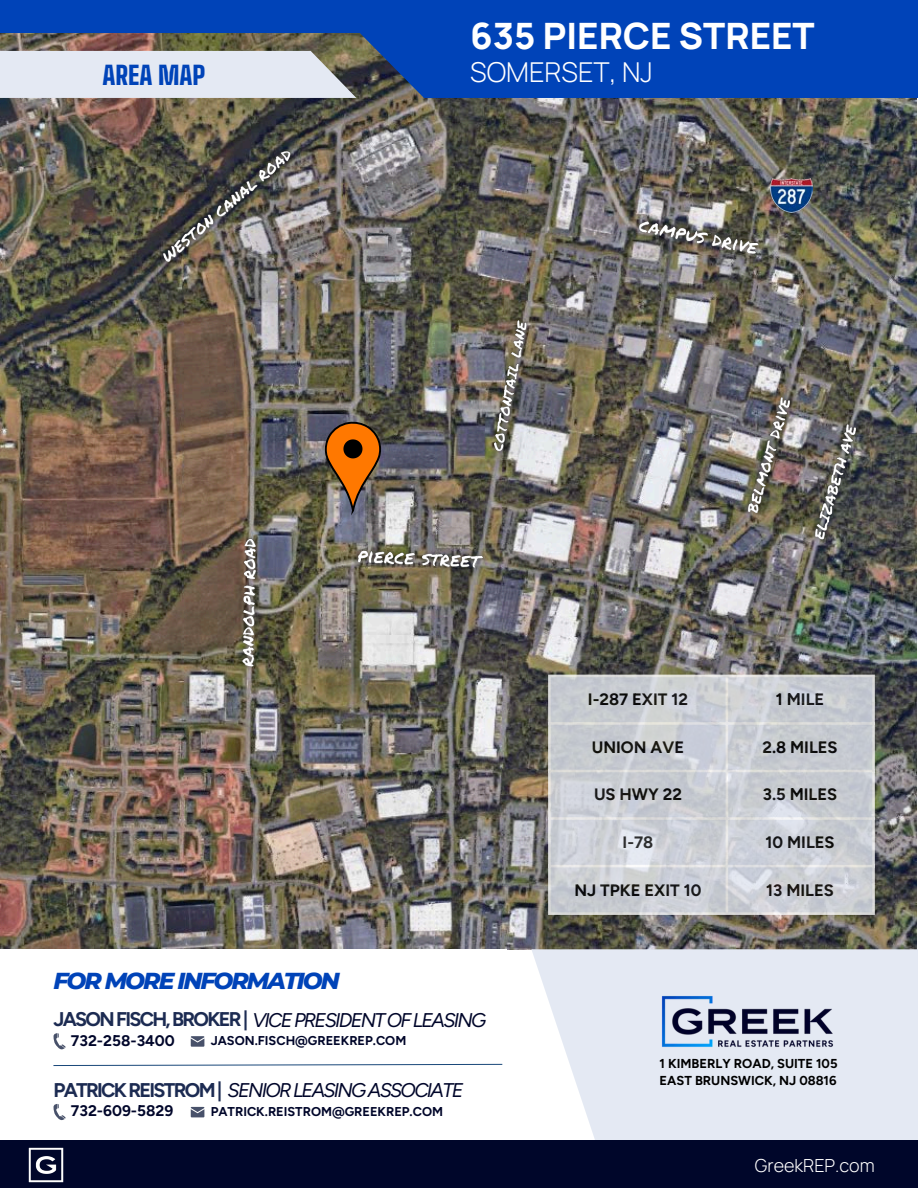
<style>
.page{position:relative;width:918px;height:1188px;background:#fff}
.page>*{position:absolute;margin:0;border:0;box-sizing:border-box;transform-origin:0 0}
.t1{font:800 36.3px "Manrope";color:#fff}
.t2{font:300 27.3px "Manrope";color:#fff}
.t3{font:900 25.35px "Big Shoulders Text";color:#0043b8}
.t4{font:italic 800 23.55px "Montserrat";letter-spacing:-.085em;color:#0043b8}
.t5{font:italic 19.8px "Figtree";letter-spacing:-.085em;color:#00062a}
.t6{font:300 18px "Manrope";color:#fff}
.t7{font:700 16.5px "Figtree";color:#000}
.t8{font:700 15.3px "Figtree";color:#00062a}
.t9{font:700 12.9px "Figtree";color:#000}
.t10{font:700 12.75px "Figtree";color:#00062a}
.s1{font-weight:700;font-style:normal;color:#1c2b52}
</style>
<div class="page">
<img style="left:0;top:98px;width:917px;height:851px">
<svg style="left:531px;top:949px;width:387px;height:192px;background:#e4e9f2"></svg>
<div style="left:0;top:0;width:918px;height:33px;background:#0043b8"></div>
<img style="left:325px;top:421px;width:113px;height:94px">
<svg style="left:0;top:33px;width:918px;height:65px;background:#4d73b5"></svg>
<svg style="left:551px;top:677px;width:321px;height:235px;background:#caced4"></svg>
<hr style="left:548px;top:677px;width:3px;height:235px;background:#fff">
<hr style="left:726px;top:677px;width:2px;height:235px;background:#fff">
<hr style="left:872px;top:677px;width:3px;height:235px;background:#fff">
<hr style="left:548px;top:675px;width:327px;height:2px;background:#fff">
<hr style="left:548px;top:722px;width:327px;height:3px;background:#fff">
<hr style="left:548px;top:770px;width:327px;height:2px;background:#fff">
<hr style="left:548px;top:817px;width:327px;height:3px;background:#fff">
<hr style="left:548px;top:865px;width:327px;height:2px;background:#fff">
<hr style="left:548px;top:912px;width:327px;height:3px;background:#fff">
<svg style="left:53px;top:1033px;width:13px;height:17px"></svg>
<svg style="left:191px;top:1036px;width:13px;height:10px"></svg>
<svg style="left:53px;top:1104px;width:13px;height:16px"></svg>
<svg style="left:191px;top:1107px;width:13px;height:10px"></svg>
<svg style="left:53px;top:1064px;width:450px;height:2px"></svg>
<img style="left:660px;top:993px;width:175px;height:57px">
<img style="left:771px;top:179px;width:42px;height:33px">
<div style="left:0;top:1141px;width:918px;height:47px;background:#00062a"></div>
<img style="left:29px;top:1148px;width:35px;height:34px">
<img style="left:485px;top:312px;width:51px;height:148px">
<img style="left:236px;top:532px;width:29px;height:142px">
<img style="left:151px;top:139px;width:152px;height:134px">
<img style="left:805px;top:415px;width:62px;height:134px">
<img style="left:737px;top:386px;width:65px;height:139px">
<img style="left:348px;top:540px;width:144px;height:39px">
<img style="left:627px;top:208px;width:143px;height:58px">
<p class="t1" style="left:470px;top:10px;width:346px">635 PIERCE STREET</p>
<p class="t3" style="left:102px;top:60px;width:105px">AREA MAP</p>
<p class="t2" style="left:470px;top:53px;width:184px">SOMERSET, NJ</p>
<p class="t4" style="left:53px;top:966px;width:288px">FOR MORE INFORMATION</p>
<h6 class="t5" style="left:53px;top:1008px;width:434px"><span class="s1">JASON FISCH, BROKER |</span> VICE PRESIDENT OF LEASING</h6>
<p class="t8" style="left:71px;top:1031px;width:105px">732-258-3400</p>
<p class="t10" style="left:211px;top:1033px;width:197px">JASON.FISCH@GREEKREP.COM</p>
<p class="t5" style="left:53px;top:1078px;width:411px"><span class="s1">PATRICK REISTROM |</span> SENIOR LEASING ASSOCIATE</p>
<p class="t8" style="left:71px;top:1102px;width:104px">732-609-5829</p>
<p class="t10" style="left:211px;top:1103px;width:234px">PATRICK.REISTROM@GREEKREP.COM</p>
<p class="t7" style="left:588px;top:690px;width:102px">I-287 EXIT 12</p>
<p class="t7" style="left:776px;top:690px;width:50px">1 MILE</p>
<p class="t7" style="left:592px;top:737px;width:94px">UNION AVE</p>
<p class="t7" style="left:762px;top:737px;width:77px">2.8 MILES</p>
<p class="t7" style="left:594px;top:785px;width:89px">US HWY 22</p>
<p class="t7" style="left:763px;top:785px;width:76px">3.5 MILES</p>
<p class="t7" style="left:623px;top:832px;width:32px">I-78</p>
<p class="t7" style="left:766px;top:832px;width:71px">10 MILES</p>
<p class="t7" style="left:575px;top:880px;width:128px">NJ TPKE EXIT 10</p>
<p class="t7" style="left:766px;top:880px;width:69px">13 MILES</p>
<p class="t9" style="left:660px;top:1055px;width:179px">1 KIMBERLY ROAD, SUITE 105</p>
<p class="t9" style="left:660px;top:1073px;width:178px">EAST BRUNSWICK, NJ 08816</p>
<p class="t6" style="left:755px;top:1153px;width:121px">GreekREP.com</p>
</div>
